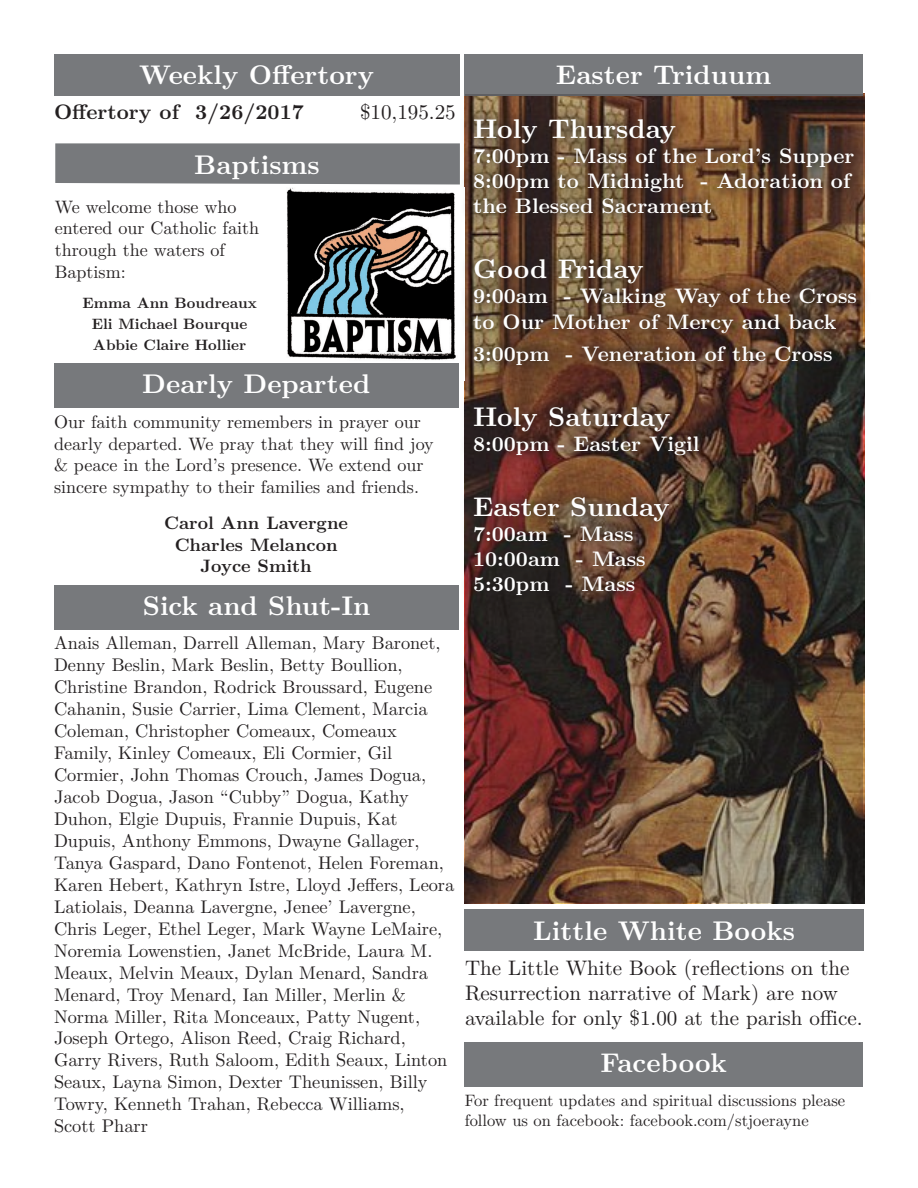
<style>
.page{position:relative;width:918px;height:1188px;background:#fff}
.page>*{position:absolute;margin:0;border:0;box-sizing:border-box;transform-origin:0 0}
.t1{font:700 27px/53.7px "LM Roman 10";color:#fff}
.t2{font:700 21px/25.2px "LM Roman 10";color:#fff}
.t3{font:21px/25.2px "LM Roman 10";color:#231f20}
.t4{font:700 21px "LM Roman 10";color:#231f20}
.t5{font:18.3px/21.9px "LM Roman 10";color:#231f20}
.t6{font:18px/21.6px "LM Roman 10";color:#231f20}
.t7{font:700 18px/21.6px "LM Roman 10";color:#231f20;text-align:center}
.t8{font:16.5px/19.8px "LM Roman 10";color:#231f20}
.t9{font:700 15px/21px "LM Roman 10";color:#231f20;text-align:center}
</style>
<div class="page">
<img style="left:286px;top:188px;width:170px;height:172px">
<div style="left:465px;top:1042px;width:398px;height:45px;background:#77797c"></div>
<div style="left:54px;top:54px;width:405px;height:41px;background:#77797c"></div>
<div style="left:54px;top:585px;width:405px;height:45px;background:#77797c"></div>
<div style="left:464px;top:54px;width:399px;height:41px;background:#77797c"></div>
<img style="left:465px;top:94px;width:397px;height:809px">
<img style="left:464px;top:105px;width:401px;height:505px">
<div style="left:54px;top:363px;width:405px;height:45px;background:#77797c"></div>
<div style="left:55px;top:143px;width:405px;height:41px;background:#77797c"></div>
<div style="left:464px;top:909px;width:400px;height:42px;background:#77797c"></div>
<h1 class="t1" style="left:139px;top:46px;width:236px">Weekly Offertory</h1>
<p class="t4" style="left:54px;top:95px;width:251px">Offertory of 3/26/2017</p>
<p class="t3" style="left:360px;top:98px;width:97px">$10,195.25</p>
<h1 class="t1" style="left:194px;top:135px;width:127px">Baptisms</h1>
<p class="t6" style="left:55px;top:194px;width:206px">We welcome those who entered our Catholic faith through the waters of<br>Baptism:</p>
<p class="t9" style="left:82px;top:291px;width:176px">Emma Ann Boudreaux<br>Eli Michael Bourque<br>Abbie Claire Hollier</p>
<h1 class="t1" style="left:142px;top:355px;width:230px">Dearly Departed</h1>
<p class="t6" style="left:54px;top:410px;width:381px">Our faith community remembers in prayer our dearly departed. We pray that they will find joy &amp; peace in the Lord’s presence. We extend our sincere sympathy to their families and friends.</p>
<p class="t7" style="left:164px;top:511px;width:185px">Carol Ann Lavergne<br>Charles Melancon<br>Joyce Smith</p>
<h1 class="t1" style="left:143px;top:577px;width:229px">Sick and Shut-In</h1>
<p class="t5" style="left:54px;top:631px;width:402px">Anais Alleman, Darrell Alleman, Mary Baronet, Denny Beslin, Mark Beslin, Betty Boullion, Christine Brandon, Rodrick Broussard, Eugene Cahanin, Susie Carrier, Lima Clement, Marcia Coleman, Christopher Comeaux, Comeaux Family, Kinley Comeaux, Eli Cormier, Gil Cormier, John Thomas Crouch, James Dogua, Jacob Dogua, Jason “Cubby” Dogua, Kathy Duhon, Elgie Dupuis, Frannie Dupuis, Kat Dupuis, Anthony Emmons, Dwayne Gallager, Tanya Gaspard, Dano Fontenot, Helen Foreman, Karen Hebert, Kathryn Istre, Lloyd Jeffers, Leora Latiolais, Deanna Lavergne, Jenee’ Lavergne, Chris Leger, Ethel Leger, Mark Wayne LeMaire, Noremia Lowenstien, Janet McBride, Laura M.<br>Meaux, Melvin Meaux, Dylan Menard, Sandra Menard, Troy Menard, Ian Miller, Merlin &amp; Norma Miller, Rita Monceaux, Patty Nugent, Joseph Ortego, Alison Reed, Craig Richard, Garry Rivers, Ruth Saloom, Edith Seaux, Linton Seaux, Layna Simon, Dexter Theunissen, Billy Towry, Kenneth Trahan, Rebecca Williams,<br>Scott Pharr</p>
<h1 class="t1" style="left:473px;top:46px;width:300px;text-indent:83px">Easter Triduum<br>Holy Thursday</h1>
<p class="t2" style="left:473px;top:142px;width:383px">7:00pm - Mass of the Lord’s Supper<br>8:00pm to Midnight - Adoration of the Blessed Sacrament</p>
<h1 class="t1" style="left:473px;top:240px;width:173px">Good Friday</h1>
<p class="t2" style="left:473px;top:282px;width:386px">9:00am - Walking Way of the Cross to Our Mother of Mercy and back</p>
<p class="t2" style="left:473px;top:340px;width:361px">3:00pm - Veneration of the Cross</p>
<h1 class="t1" style="left:473px;top:388px;width:199px">Holy Saturday</h1>
<p class="t2" style="left:473px;top:430px;width:228px">8:00pm - Easter Vigil</p>
<h1 class="t1" style="left:473px;top:478px;width:198px">Easter Sunday</h1>
<p class="t2" style="left:473px;top:520px;width:174px">7:00am - Mass<br>10:00am - Mass<br>5:30pm - Mass</p>
<h1 class="t1" style="left:533px;top:901px;width:263px">Little White Books</h1>
<p class="t3" style="left:465px;top:954px;width:399px">The Little White Book (reflections on the<br>Resurrection narrative of Mark) are now available for only $1.00 at the parish office.</p>
<h1 class="t1" style="left:601px;top:1034px;width:128px">Facebook</h1>
<p class="t8" style="left:465px;top:1089px;width:382px">For frequent updates and spiritual discussions please follow us on facebook: facebook.com/stjoerayne</p>
</div>
